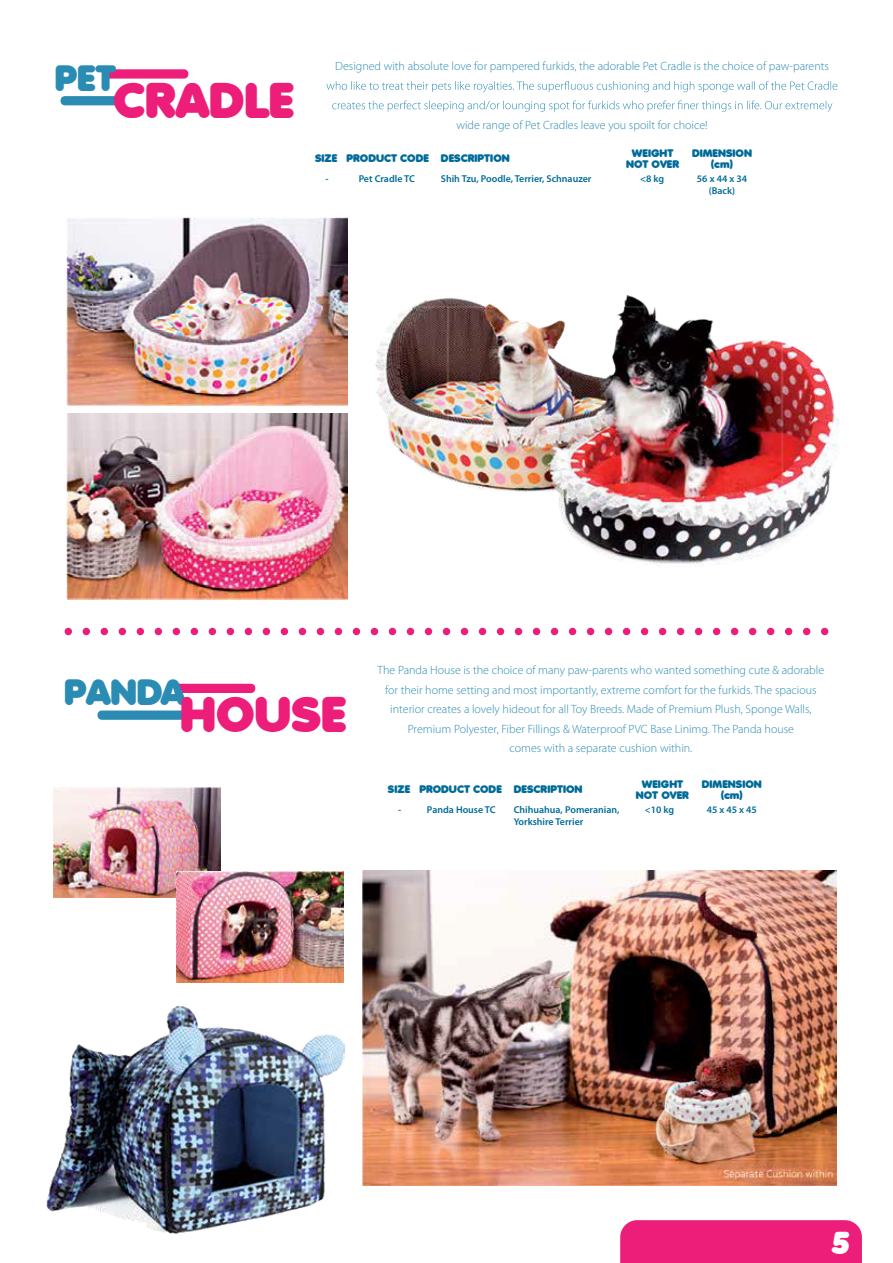
<style>
.page{position:relative;width:893px;height:1263px;background:#fff}
.page>*{position:absolute;margin:0;border:0;box-sizing:border-box;transform-origin:0 0}
.t1{font:47.85px "Adera Display S Si";color:#ec1e79}
.t2{font:34.95px "Adera Display S Si";color:#2b8cb3}
.t3{font:30.3px "Adera Display S Si";color:#fff}
.t4{font:300 12px/19.5px "Myriad Pro";color:#2b8bb2;text-align:center}
.t5{font:10.5px/11.2px "Adera Display S Si";color:#006b99;text-align:center}
.t6{font:600 9.9px/12px "Myriad Pro";color:#006b99;text-align:center}
</style>
<div class="page">
<div style="left:620px;top:1220px;width:242px;height:43px;background:#ec1e79"></div>
<svg style="left:65px;top:628px;width:7px;height:7px"></svg>
<svg style="left:83px;top:628px;width:7px;height:7px"></svg>
<svg style="left:101px;top:628px;width:7px;height:7px"></svg>
<svg style="left:119px;top:628px;width:7px;height:7px"></svg>
<svg style="left:137px;top:628px;width:7px;height:7px"></svg>
<svg style="left:155px;top:628px;width:7px;height:7px"></svg>
<svg style="left:173px;top:628px;width:7px;height:7px"></svg>
<svg style="left:191px;top:628px;width:7px;height:7px"></svg>
<svg style="left:209px;top:628px;width:7px;height:7px"></svg>
<svg style="left:227px;top:628px;width:7px;height:7px"></svg>
<svg style="left:245px;top:628px;width:7px;height:7px"></svg>
<svg style="left:263px;top:628px;width:7px;height:7px"></svg>
<svg style="left:281px;top:628px;width:7px;height:7px"></svg>
<svg style="left:299px;top:628px;width:7px;height:7px"></svg>
<svg style="left:317px;top:628px;width:7px;height:7px"></svg>
<svg style="left:335px;top:628px;width:7px;height:7px"></svg>
<svg style="left:353px;top:628px;width:7px;height:7px"></svg>
<svg style="left:371px;top:628px;width:7px;height:7px"></svg>
<svg style="left:389px;top:628px;width:7px;height:7px"></svg>
<svg style="left:407px;top:628px;width:7px;height:7px"></svg>
<svg style="left:425px;top:628px;width:7px;height:7px"></svg>
<svg style="left:443px;top:628px;width:7px;height:7px"></svg>
<svg style="left:461px;top:628px;width:7px;height:7px"></svg>
<svg style="left:479px;top:628px;width:7px;height:7px"></svg>
<svg style="left:497px;top:628px;width:7px;height:7px"></svg>
<svg style="left:515px;top:628px;width:7px;height:7px"></svg>
<svg style="left:533px;top:628px;width:7px;height:7px"></svg>
<svg style="left:551px;top:628px;width:7px;height:7px"></svg>
<svg style="left:569px;top:628px;width:7px;height:7px"></svg>
<svg style="left:587px;top:628px;width:7px;height:7px"></svg>
<svg style="left:605px;top:628px;width:7px;height:7px"></svg>
<svg style="left:623px;top:628px;width:7px;height:7px"></svg>
<svg style="left:641px;top:628px;width:7px;height:7px"></svg>
<svg style="left:659px;top:628px;width:7px;height:7px"></svg>
<svg style="left:677px;top:628px;width:7px;height:7px"></svg>
<svg style="left:695px;top:628px;width:7px;height:7px"></svg>
<svg style="left:713px;top:628px;width:7px;height:7px"></svg>
<svg style="left:731px;top:628px;width:7px;height:7px"></svg>
<svg style="left:749px;top:628px;width:7px;height:7px"></svg>
<svg style="left:767px;top:628px;width:7px;height:7px"></svg>
<svg style="left:785px;top:628px;width:7px;height:7px"></svg>
<svg style="left:803px;top:628px;width:7px;height:7px"></svg>
<svg style="left:821px;top:628px;width:7px;height:7px"></svg>
<div style="left:61px;top:96px;width:92px;height:9px;background:#2b8bb2;border-radius:4px"></div>
<div style="left:96px;top:69px;width:92px;height:10px;background:#ec1e79;border-radius:4px"></div>
<div style="left:121px;top:90px;width:31px;height:19px;background:#fff"></div>
<div style="left:92px;top:67px;width:16px;height:18px;background:#fff"></div>
<svg style="left:326px;top:81px;width:511px;height:11px"></svg>
<svg style="left:332px;top:101px;width:500px;height:11px"></svg>
<div style="left:98px;top:710px;width:92px;height:10px;background:#2b8bb2;border-radius:4px"></div>
<div style="left:163px;top:684px;width:92px;height:9px;background:#ec1e79;border-radius:4px"></div>
<div style="left:188px;top:704px;width:31px;height:19px;background:#fff"></div>
<div style="left:124px;top:681px;width:54px;height:18px;background:#fff"></div>
<img style="left:66px;top:414px;width:282px;height:185px">
<img style="left:66px;top:218px;width:282px;height:187px">
<img style="left:375px;top:295px;width:464px;height:271px">
<img style="left:362px;top:871px;width:474px;height:314px">
<img style="left:54px;top:787px;width:166px;height:111px">
<img style="left:46px;top:1006px;width:298px;height:227px">
<img style="left:176px;top:871px;width:167px;height:111px">
<h2 class="t2" style="left:55px;top:61px;width:62px">PET</h2>
<h1 class="t1" style="left:113px;top:77px;width:183px">CRADLE</h1>
<p class="t4" style="left:335px;top:56px;width:495px">Designed with absolute love for pampered furkids, the adorable Pet Cradle is the choice of paw-parents</p>
<p class="t4" style="left:456px;top:115px;width:253px">wide range of Pet Cradles leave you spoilt for choice!</p>
<p class="t5" style="left:315px;top:154px;width:196px">SIZE PRODUCT CODE DESCRIPTION</p>
<p class="t6" style="left:325px;top:172px;width:5px">-</p>
<p class="t6" style="left:359px;top:172px;width:58px">Pet Cradle TC</p>
<p class="t6" style="left:441px;top:172px;width:152px">Shih Tzu, Poodle, Terrier, Schnauzer</p>
<p class="t5" style="left:626px;top:148px;width:55px">WEIGHT<br>NOT OVER</p>
<p class="t6" style="left:640px;top:172px;width:26px">&lt;8 kg</p>
<p class="t5" style="left:692px;top:148px;width:61px">DIMENSION (cm)</p>
<p class="t6" style="left:697px;top:172px;width:52px">56 x 44 x 34 (Back)</p>
<h2 class="t2" style="left:64px;top:675px;width:123px">PANDA</h2>
<h1 class="t1" style="left:180px;top:691px;width:168px">HOUSE</h1>
<p class="t4" style="left:378px;top:660px;width:448px">The Panda House is the choice of many paw-parents who wanted something cute &amp; adorable for their home setting and most importantly, extreme comfort for the furkids. The spacious interior creates a lovely hideout for all Toy Breeds. Made of Premium Plush, Sponge Walls, Premium Polyester, Fiber Fillings &amp; Waterproof PVC Base Linimg. The Panda house<br>comes with a separate cushion within.</p>
<p class="t5" style="left:388px;top:784px;width:196px">SIZE PRODUCT CODE DESCRIPTION</p>
<p class="t5" style="left:636px;top:779px;width:55px">WEIGHT<br>NOT OVER</p>
<p class="t5" style="left:702px;top:779px;width:61px">DIMENSION (cm)</p>
<p class="t6" style="left:398px;top:803px;width:5px">-</p>
<p class="t6" style="left:427px;top:803px;width:70px">Panda House TC</p>
<p class="t6" style="left:514px;top:803px;width:107px;text-align:left">Chihuahua, Pomeranian,<br>Yorkshire Terrier</p>
<p class="t6" style="left:645px;top:803px;width:31px">&lt;10 kg</p>
<p class="t6" style="left:707px;top:803px;width:52px">45 x 45 x 45</p>
<h3 class="t3" style="left:831px;top:1228px;width:22px">5</h3>
</div>
